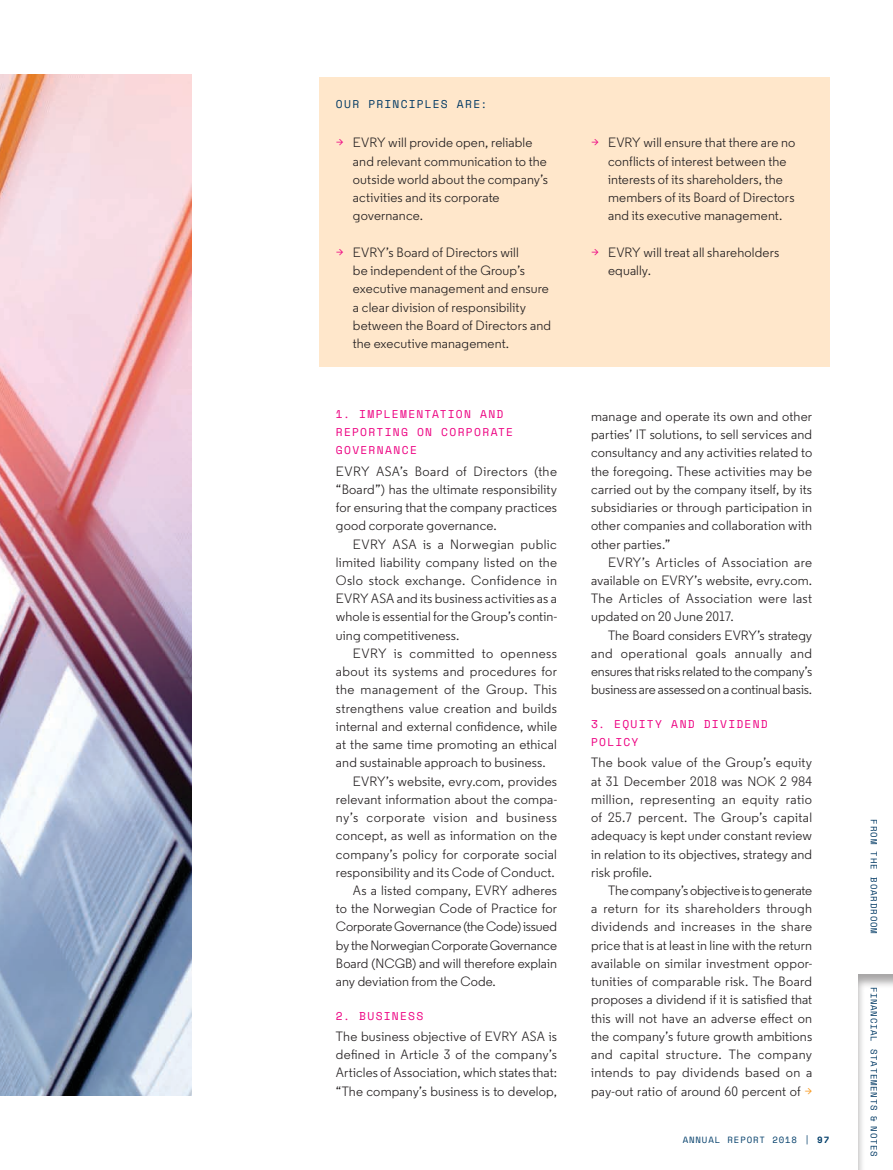
<style>
.page{position:relative;width:893px;height:1170px;background:#fff}
.page>*{position:absolute;margin:0;border:0;box-sizing:border-box;transform-origin:0 0}
.t1{font:13.5px/18.3px "Regular PRO";letter-spacing:.01em;color:#231f20;text-align:justify}
.t2{font:13.5px "Regular PRO";letter-spacing:-.01em;color:#231f20}
.t3{font:13.5px "Regular PRO";letter-spacing:.04em;color:#231f20}
.t4{font:13.5px "Regular PRO";letter-spacing:.03em;color:#231f20}
.t5{font:13.5px "Regular PRO";letter-spacing:.035em;color:#231f20}
.t6{font:11.25px/18.1px "Space Mono";letter-spacing:.115em;color:#ed0081}
.t7{font:11.25px "Space Mono";letter-spacing:.105em;color:#003964}
.t8{font:9px "Space Mono";letter-spacing:.08em;color:#003964}
.t9{font:9px "Space Mono";letter-spacing:.1em;color:#003d69}
.t10{font:9px "Space Mono";letter-spacing:.1em;color:#003964}
.s1{color:#ed0081}
.s2{color:#f8981d}
.s3{font-weight:700}
</style>
<div class="page">
<img style="left:0;top:74px;width:191px;height:1021px">
<div style="left:319px;top:77px;width:510px;height:289px;background:#ffe7cb"></div>
<div style="left:857px;top:972px;width:36px;height:197px;background:#231f20;opacity:.4"></div>
<p class="t7" style="left:336px;top:96px;width:153px">OUR PRINCIPLES ARE:</p>
<p class="t1" style="left:353px;top:134px;width:197px;text-align:left;text-indent:-17px"><span class="s1">&gt;</span> EVRY will provide open, reliable and relevant communication to the outside world about the company’s activities and its corporate governance.</p>
<p class="t1" style="left:353px;top:243px;width:200px;text-align:left;text-indent:-17px"><span class="s1">&gt;</span> EVRY’s Board of Directors will<br>be independent of the Group’s executive management and ensure a clear division of responsibility between the Board of Directors and the executive management.</p>
<p class="t6" style="left:336px;top:404px;width:179px">1. IMPLEMENTATION AND<br>REPORTING ON CORPORATE<br>GOVERNANCE</p>
<p class="t1" style="left:336px;top:461px;width:223px">EVRY ASA’s Board of Directors (the “Board”) has the ultimate responsibility for ensuring that the company practices good corporate governance.</p>
<p class="t1" style="left:336px;top:534px;width:223px;text-indent:17px">EVRY ASA is a Norwegian public limited liability company listed on the Oslo stock exchange. Confidence in EVRY ASA and its business activities as a whole is essential for the Group’s contin&shy;uing competitiveness.</p>
<p class="t5" style="left:353px;top:645px;width:206px">EVRY is committed to openness</p>
<p class="t1" style="left:336px;top:662px;width:223px">about its systems and procedures for</p>
<p class="t4" style="left:336px;top:681px;width:223px">the management of the Group. This</p>
<p class="t1" style="left:336px;top:698px;width:223px">strengthens value creation and builds</p>
<p class="t1" style="left:336px;top:717px;width:223px">internal and external confidence, while</p>
<p class="t1" style="left:336px;top:735px;width:223px">at the same time promoting an ethical</p>
<p class="t1" style="left:336px;top:753px;width:211px">and sustainable approach to business.</p>
<p class="t1" style="left:353px;top:771px;width:206px">EVRY’s website, evry.com, provides</p>
<p class="t1" style="left:336px;top:790px;width:223px">relevant information about the compa-</p>
<p class="t3" style="left:336px;top:809px;width:223px">ny’s corporate vision and business</p>
<p class="t1" style="left:336px;top:826px;width:223px">concept, as well as information on the</p>
<p class="t1" style="left:336px;top:844px;width:223px">company’s policy for corporate social</p>
<p class="t1" style="left:336px;top:862px;width:220px">responsibility and its Code of Conduct.</p>
<p class="t1" style="left:353px;top:881px;width:206px">As a listed company, EVRY adheres</p>
<p class="t1" style="left:336px;top:899px;width:223px">to the Norwegian Code of Practice for</p>
<p class="t2" style="left:336px;top:918px;width:223px">Corporate Governance (the Code) issued</p>
<p class="t2" style="left:336px;top:936px;width:223px">by the Norwegian Corporate Governance</p>
<p class="t1" style="left:336px;top:954px;width:223px">Board (NCGB) and will therefore explain</p>
<p class="t1" style="left:336px;top:972px;width:161px">any deviation from the Code.</p>
<p class="t6" style="left:336px;top:1006px;width:89px">2. BUSINESS</p>
<p class="t1" style="left:336px;top:1026px;width:223px">The business objective of EVRY ASA is defined in Article 3 of the company’s Articles of Association, which states that: “The company’s business is to develop,</p>
<p class="t1" style="left:608px;top:133px;width:189px;text-align:left;text-indent:-17px"><span class="s1">&gt;</span> EVRY will ensure that there are no conflicts of interest between the interests of its shareholders, the members of its Board of Directors and its executive management.</p>
<p class="t1" style="left:608px;top:243px;width:173px;text-indent:-17px"><span class="s1">&gt;</span> EVRY will treat all shareholders equally.</p>
<p class="t1" style="left:591px;top:407px;width:223px">manage and operate its own and other parties’ IT solutions, to sell services and consultancy and any activities related to the foregoing. These activities may be carried out by the company itself, by its subsidiaries or through participation in other companies and collaboration with other parties.”</p>
<p class="t1" style="left:591px;top:553px;width:223px;text-indent:17px">EVRY’s Articles of Association are available on EVRY’s website, evry.com.<br>The Articles of Association were last updated on 20 June 2017.</p>
<p class="t1" style="left:591px;top:626px;width:223px;text-indent:17px">The Board considers EVRY’s strategy and operational goals annually and ensures that risks related to the company’s business are assessed on a continual basis.</p>
<p class="t6" style="left:591px;top:714px;width:178px">3. EQUITY AND DIVIDEND<br>POLICY</p>
<p class="t1" style="left:591px;top:753px;width:223px">The book value of the Group’s equity at 31 December 2018 was NOK 2 984 million, representing an equity ratio of 25.7 percent. The Group’s capital adequacy is kept under constant review in relation to its objectives, strategy and risk profile.</p>
<p class="t1" style="left:591px;top:881px;width:223px;text-indent:17px">The company’s objective is to generate a return for its shareholders through dividends and increases in the share price that is at least in line with the return available on similar investment oppor&shy;tunities of comparable risk. The Board proposes a dividend if it is satisfied that this will not have an adverse effect on the company’s future growth ambitions and capital structure. The company intends to pay dividends based on a pay-out ratio of around 60 percent of <span class="s2">&gt;</span></p>
<p class="t9" style="left:683px;top:1133px;width:148px">ANNUAL REPORT 2018 | <span class="s3">97</span></p>
<p class="t10" style="left:881px;top:819px;width:116px;rotate:90deg">FROM THE BOARDROOM</p>
<p class="t8" style="left:881px;top:986px;width:172px;rotate:90deg">FINANCIAL STATEMENTS &amp; NOTES</p>
</div>
